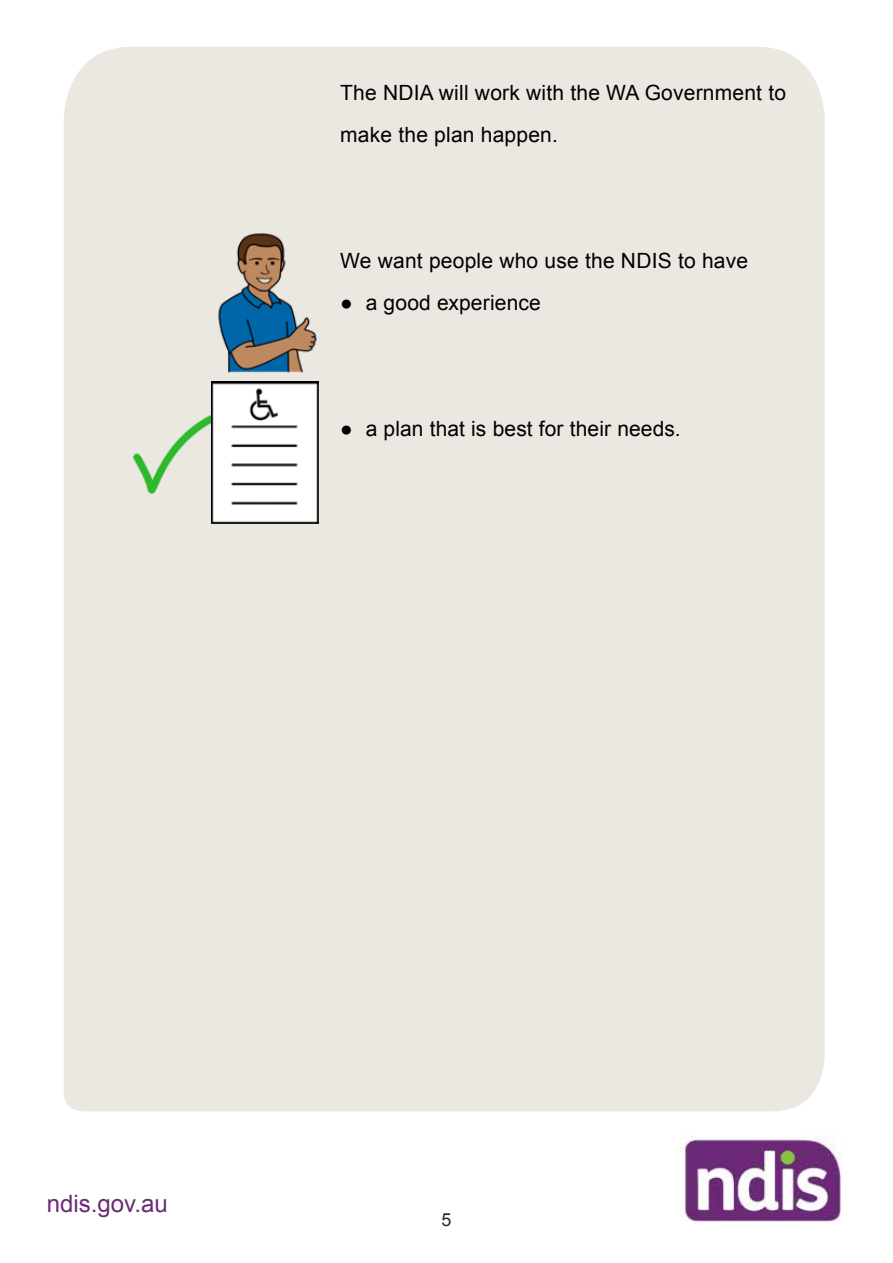
<style>
.page{position:relative;width:893px;height:1263px;background:#fff}
.page>*{position:absolute;margin:0;border:0;box-sizing:border-box;transform-origin:0 0}
.t1{font:24px "Arial";color:#6b2976}
.t2{font:21px/42px "Arial";letter-spacing:.01em;color:#000}
.t3{font:18px "Arial";color:#292829}
</style>
<div class="page">
<img style="left:680px;top:1136px;width:162px;height:87px">
<div style="left:64px;top:47px;width:761px;height:1064px;background:#ebe8e2"></div>
<img style="left:213px;top:232px;width:106px;height:141px">
<img style="left:212px;top:381px;width:107px;height:142px">
<img style="left:105px;top:398px;width:107px;height:108px">
<p class="t2" style="left:340px;top:72px;width:447px">The NDIA will work with the WA Government to make the plan happen.</p>
<p class="t2" style="left:340px;top:240px;width:409px">We want people who use the NDIS to have</p>
<p class="t2" style="left:340px;top:282px;width:202px">● a good experience</p>
<p class="t2" style="left:340px;top:408px;width:342px">● a plan that is best for their needs.</p>
<p class="t1" style="left:47px;top:1188px;width:122px">ndis.gov.au</p>
<p class="t3" style="left:441px;top:1208px;width:12px">5</p>
</div>
